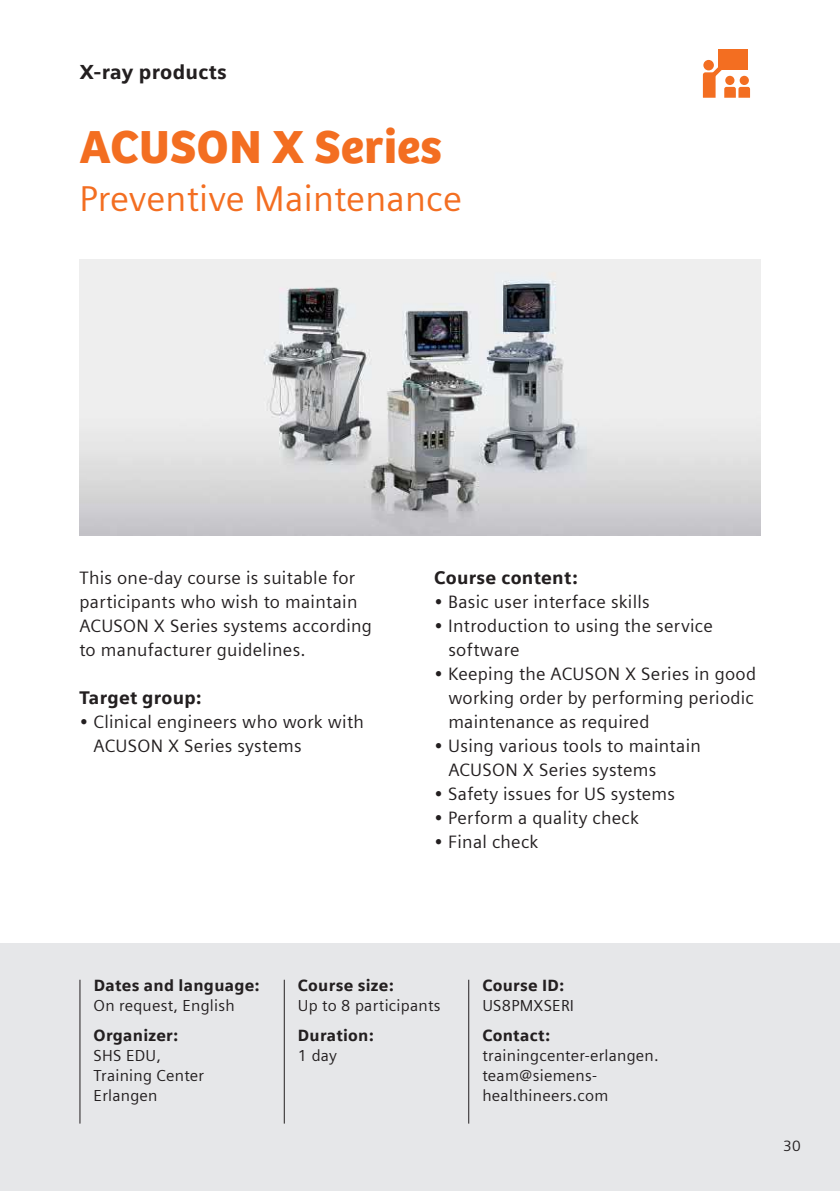
<style>
.page{position:relative;width:840px;height:1191px;background:#fff}
.page>*{position:absolute;margin:0;border:0;box-sizing:border-box;transform-origin:0 0}
.headline__30pt_33pt{font:48px "SH Bree Headline Regular";letter-spacing:.005em;color:#f36e21}
.headline__30pt_33pt-2{font:36px "Siemens Sans";letter-spacing:.005em;color:#f36e21}
.headline__30pt_33pt-3{font:900 20px "Siemens Sans";letter-spacing:.015em;color:#231f20}
.t1{font:18px/24px "Siemens Sans";letter-spacing:.015em;color:#231f20}
.t2{font:900 18px "Siemens Sans";letter-spacing:.015em;color:#231f20}
.t3{font:16px/20px "Siemens Sans";letter-spacing:.015em;color:#231f20}
.t4{font:900 16px/20px "Siemens Sans";letter-spacing:.015em;color:#231f20}
.t5{font:15px "Siemens Sans";color:#231f20}
.s1{font-weight:400}
.s2{font-weight:900}
</style>
<div class="page">
<div style="left:0;top:943px;width:839px;height:248px;background:#e6e7e9"></div>
<hr style="left:283px;top:979px;width:1px;height:144px;background:#231f20">
<hr style="left:468px;top:979px;width:1px;height:144px;background:#231f20">
<hr style="left:79px;top:979px;width:1px;height:144px;background:#231f20">
<div style="left:718px;top:50px;width:29px;height:20px;background:#f36e21"></div>
<div style="left:703px;top:60px;width:10px;height:10px;background:#f36e21;border-radius:50%"></div>
<svg style="left:702px;top:65px;width:47px;height:33px"></svg>
<img style="left:79px;top:260px;width:681px;height:275px">
<p class="headline__30pt_33pt-3" style="left:79px;top:56px;width:149px">X-ray products</p>
<p class="headline__30pt_33pt" style="left:79px;top:110px;width:364px">ACUSON X Series</p>
<p class="headline__30pt_33pt-2" style="left:79px;top:172px;width:384px">Preventive Maintenance</p>
<p class="t1" style="left:79px;top:564px;width:294px">This one-day course is suitable for participants who wish to maintain ACUSON X Series systems according to manufacturer guidelines.</p>
<p class="t2" style="left:79px;top:683px;width:124px">Target group:</p>
<p class="t1" style="left:94px;top:708px;width:271px;text-indent:-14px">• Clinical engineers who work with<br>ACUSON X Series systems</p>
<p class="t2" style="left:434px;top:563px;width:145px">Course content:</p>
<p class="t1" style="left:434px;top:588px;width:217px">• Basic user interface skills</p>
<p class="t1" style="left:448px;top:612px;width:266px;text-indent:-14px">• Introduction to using the service software</p>
<p class="t1" style="left:448px;top:660px;width:309px;text-indent:-14px">• Keeping the ACUSON X Series in good working order by performing periodic maintenance as required</p>
<p class="t1" style="left:448px;top:732px;width:254px;text-indent:-14px">• Using various tools to maintain<br>ACUSON X Series systems</p>
<p class="t1" style="left:434px;top:780px;width:242px">• Safety issues for US systems</p>
<p class="t1" style="left:434px;top:804px;width:206px">• Perform a quality check</p>
<p class="t1" style="left:434px;top:828px;width:105px">• Final check</p>
<p class="t4" style="left:94px;top:974px;width:167px">Dates and language:<br><span class="s1">On request, English</span></p>
<p class="t3" style="left:94px;top:1024px;width:112px"><span class="s2">Organizer:<br></span>SHS EDU,<br>Training Center<br>Erlangen</p>
<p class="t4" style="left:298px;top:974px;width:97px">Course size:</p>
<p class="t3" style="left:298px;top:994px;width:144px">Up to 8 participants</p>
<p class="t4" style="left:298px;top:1024px;width:77px">Duration:</p>
<p class="t3" style="left:298px;top:1044px;width:40px">1 day</p>
<p class="t4" style="left:482px;top:974px;width:83px">Course ID:</p>
<p class="t3" style="left:482px;top:994px;width:93px">US8PMXSERI</p>
<p class="t4" style="left:482px;top:1024px;width:69px">Contact:</p>
<p class="t3" style="left:482px;top:1044px;width:178px">trainingcenter-erlangen. team@siemens-</p>
<p class="t3" style="left:482px;top:1084px;width:127px">healthineers.com</p>
<p class="t5" style="left:782px;top:1134px;width:19px">30</p>
</div>
